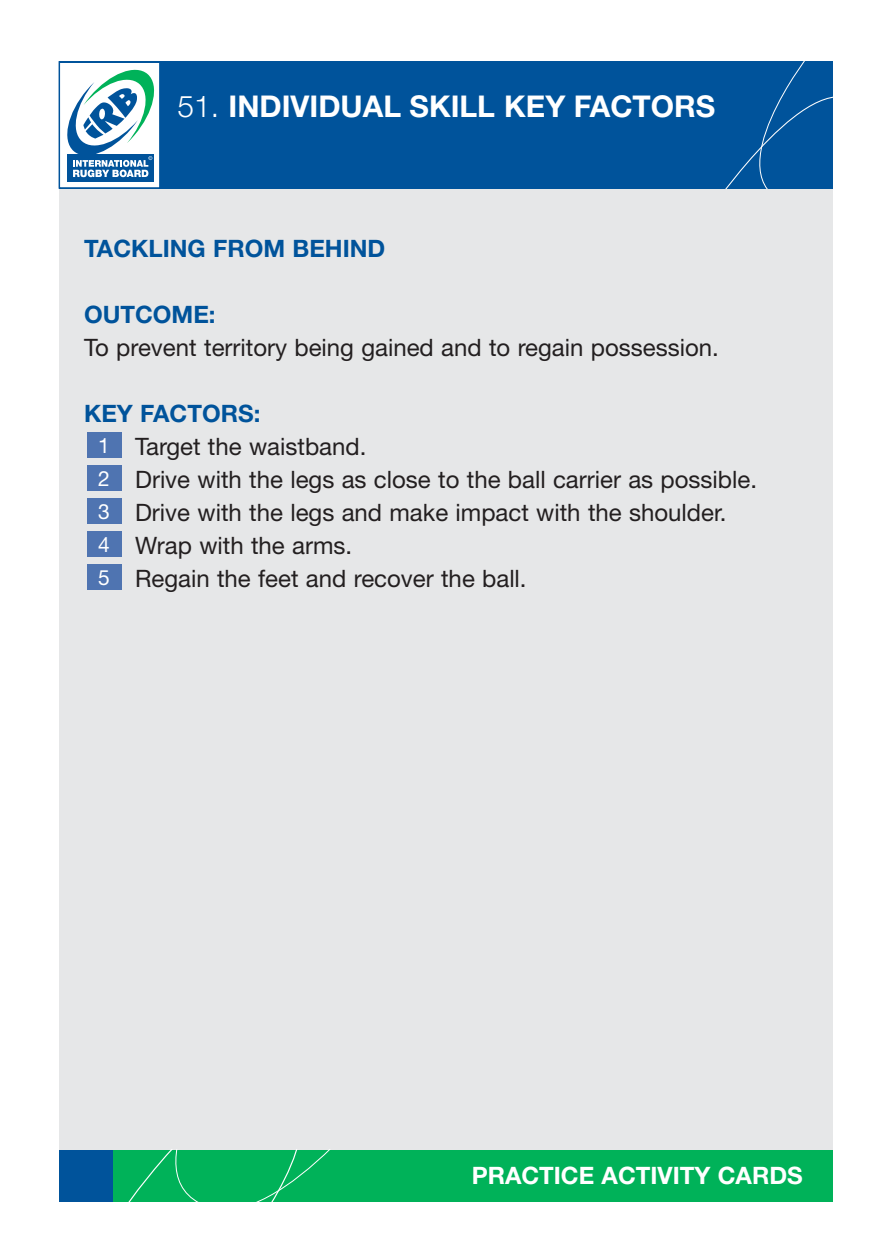
<style>
.page{position:relative;width:893px;height:1259px;background:#fff}
.page>*{position:absolute;margin:0;border:0;box-sizing:border-box;transform-origin:0 0}
.t1{font:700 30px "Helvetica Neue";color:#fff}
.t2{font:24px "Helvetica Neue";color:#231f20}
.t3{font:700 24px "Helvetica Neue";color:#00539b}
.t4{font:700 24px "Helvetica Neue";color:#fff}
.t5{font:21px "Helvetica Neue";color:#fff}
.s1{font-weight:300}
.s2{font-size:21px;color:#fff}
</style>
<div class="page">
<div style="left:59px;top:61px;width:773px;height:1112px;background:#e6e7e8"></div>
<div style="left:59px;top:1150px;width:773px;height:51px;background:#00b259"></div>
<svg style="left:112px;top:1150px;width:218px;height:51px"></svg>
<div style="left:59px;top:1150px;width:53px;height:51px;background:#00539b"></div>
<div style="left:59px;top:61px;width:773px;height:128px;background:#00539b"></div>
<svg style="left:725px;top:61px;width:107px;height:128px"></svg>
<div style="left:60px;top:63px;width:100px;height:125px;background:#fff"></div>
<div style="left:67px;top:154px;width:87px;height:28px;background:#00539b"></div>
<svg style="left:67px;top:69px;width:88px;height:108px"></svg>
<div style="left:59px;top:61px;width:102px;height:128px;border:2px solid #00539b"></div>
<div style="left:87px;top:564px;width:34px;height:26px;background:#4f74b1"></div>
<div style="left:87px;top:531px;width:34px;height:26px;background:#4f74b1"></div>
<div style="left:87px;top:498px;width:34px;height:26px;background:#4f74b1"></div>
<div style="left:87px;top:465px;width:34px;height:26px;background:#4f74b1"></div>
<div style="left:87px;top:432px;width:34px;height:26px;background:#4f74b1"></div>
<p class="t1" style="left:178px;top:95px;width:539px"><span class="s1">51.</span> INDIVIDUAL SKILL KEY FACTORS</p>
<p class="t3" style="left:84px;top:240px;width:303px">TACKLING FROM BEHIND</p>
<p class="t3" style="left:84px;top:306px;width:133px">OUTCOME:</p>
<p class="t2" style="left:84px;top:339px;width:636px">To prevent territory being gained and to regain possession.</p>
<p class="t3" style="left:84px;top:405px;width:178px">KEY FACTORS:</p>
<p class="t2" style="left:135px;top:438px;width:233px">Target the waistband.</p>
<p class="t2" style="left:135px;top:471px;width:623px">Drive with the legs as close to the ball carrier as possible.</p>
<p class="t2" style="left:135px;top:504px;width:593px">Drive with the legs and make impact with the shoulder.</p>
<p class="t2" style="left:135px;top:537px;width:219px">Wrap with the arms.</p>
<p class="t2" style="left:98px;top:570px;width:430px"><span class="s2">5</span> Regain the feet and recover the ball.</p>
<p class="t5" style="left:98px;top:438px;width:13px">1</p>
<p class="t5" style="left:98px;top:471px;width:13px">2</p>
<p class="t5" style="left:98px;top:504px;width:13px">3</p>
<p class="t5" style="left:98px;top:537px;width:13px">4</p>
<p class="t4" style="left:472px;top:1167px;width:333px">PRACTICE ACTIVITY CARDS</p>
</div>
